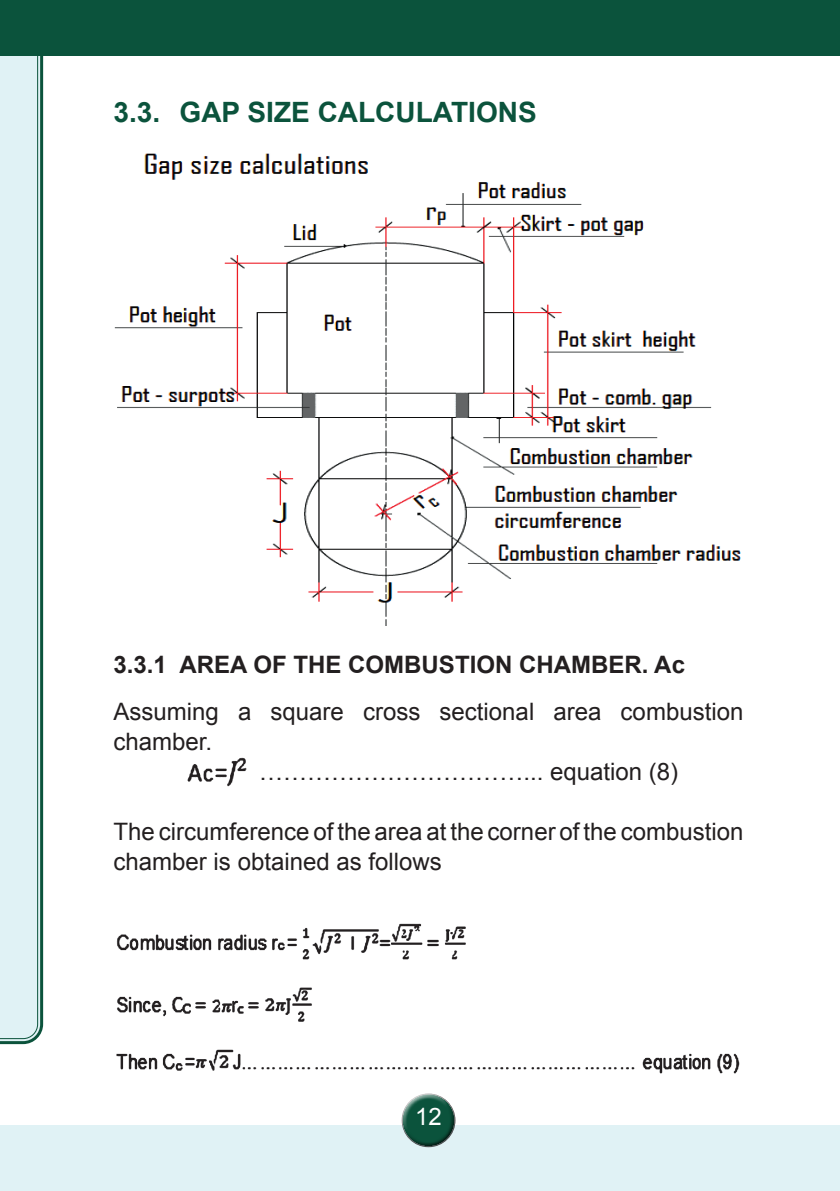
<style>
.page{position:relative;width:840px;height:1191px;background:#fff}
.page>*{position:absolute;margin:0;border:0;box-sizing:border-box;transform-origin:0 0}
.Heading_1{font:700 28px "Arial";color:#0b533c}
.t1{font:24px/30px "Arial";color:#231f20}
.Heading_1-2{font:700 24px "Arial";color:#231f20}
.t2{font:24px "Arial";color:#fff}
</style>
<div class="page">
<div style="left:0;top:1125px;width:839px;height:66px;background:#e0f2f5"></div>
<div style="left:401px;top:1090px;width:55px;height:45px;background:#fff;opacity:.75"></div>
<div style="left:401px;top:1101px;width:57px;height:47px;background:#231f20;opacity:.75"></div>
<svg style="left:0;top:56px;width:43px;height:988px;background:#629387"></svg>
<div style="left:0;top:56px;width:38px;height:983px;background:#e0f2f5"></div>
<div style="left:0;top:0;width:839px;height:56px;background:#0b533c"></div>
<hr style="left:839px;top:0;width:1px;height:56px;background:#0b533c">
<img style="left:114px;top:153px;width:627px;height:472px">
<img style="left:187px;top:757px;width:60px;height:30px">
<img style="left:116px;top:923px;width:624px;height:151px">
<p class="Heading_1" style="left:113px;top:94px;width:424px">3.3. GAP SIZE CALCULATIONS</p>
<p class="Heading_1-2" style="left:113px;top:648px;width:572px">3.3.1 AREA OF THE COMBUSTION CHAMBER. Ac</p>
<p class="t1" style="left:113px;top:696px;width:631px">Assuming a square cross sectional area combustion chamber.</p>
<p class="t1" style="left:259px;top:756px;width:420px">……………………………... equation (8)</p>
<p class="t1" style="left:113px;top:816px;width:631px">The circumference of the area at the corner of the combustion chamber is obtained as follows</p>
<p class="t2" style="left:415px;top:1100px;width:28px">12</p>
</div>
